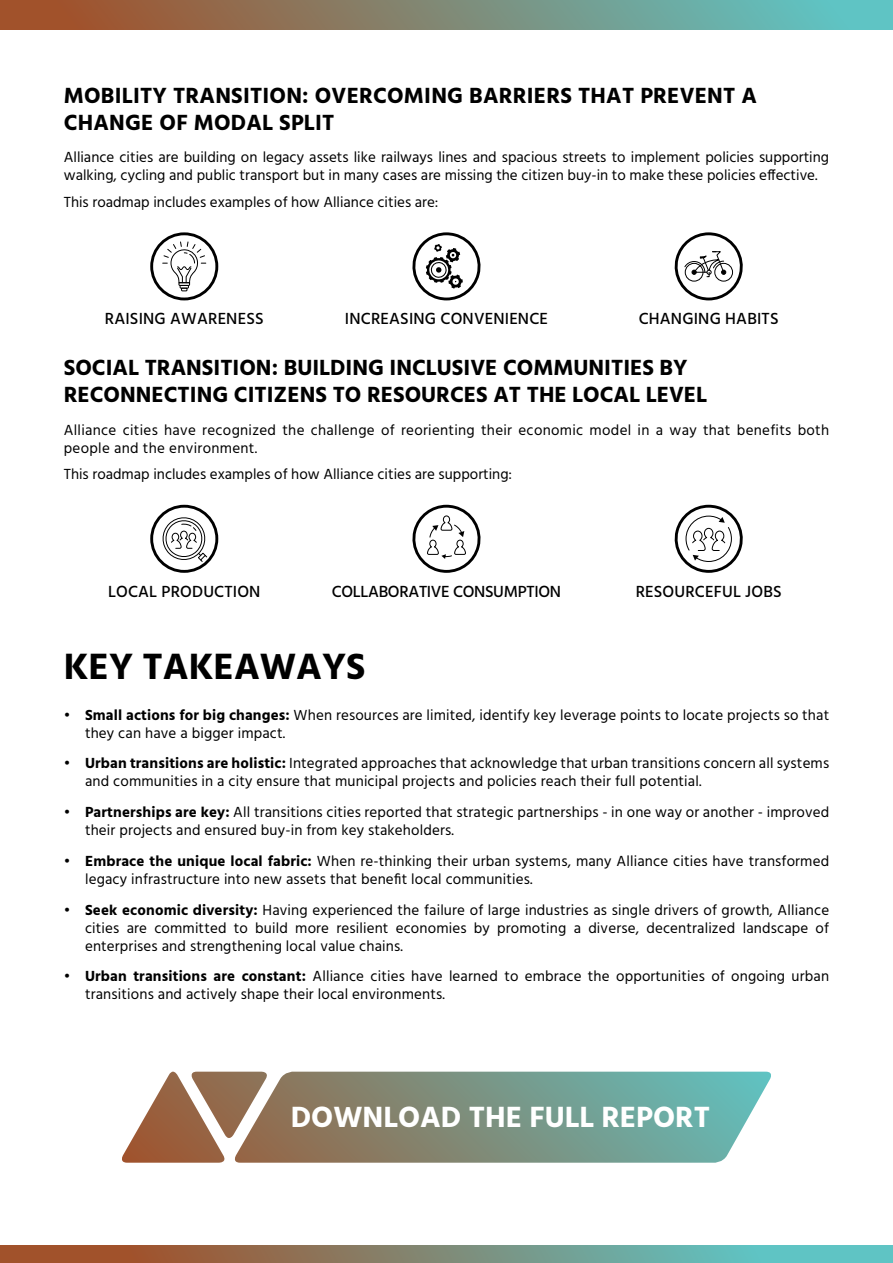
<style>
.page{position:relative;width:893px;height:1263px;background:#fff}
.page>*{position:absolute;margin:0;border:0;box-sizing:border-box;transform-origin:0 0}
.t1{font:700 37.5px "Hind";color:#000}
.t2{font:700 30px "Hind";color:#fff}
.t3{font:700 22.5px/27px "Hind";color:#000}
.t4{font:500 16.5px "Hind";letter-spacing:.01em;color:#000}
.t5{font:500 16.5px "Hind";letter-spacing:-.02em;color:#000}
.t6{font:15px/18px "Hind";letter-spacing:.01em;color:#000}
.s1{font-weight:700}
</style>
<div class="page">
<svg style="left:150px;top:232px;width:68px;height:68px"></svg>
<svg style="left:412px;top:232px;width:68px;height:68px"></svg>
<svg style="left:675px;top:232px;width:68px;height:68px"></svg>
<svg style="left:150px;top:505px;width:68px;height:68px"></svg>
<svg style="left:412px;top:505px;width:68px;height:68px"></svg>
<svg style="left:675px;top:505px;width:68px;height:68px"></svg>
<svg style="left:270px;top:1072px;width:501px;height:91px;background:#809a8b"></svg>
<svg style="left:122px;top:1072px;width:148px;height:91px"></svg>
<div style="left:0;top:0;width:893px;height:30px;background:linear-gradient(to right,#a54a21,#5bcacc)"></div>
<svg style="left:0;top:1246px;width:893px;height:17px;background:#7f8b77"></svg>
<h3 class="t3" style="left:64px;top:81px;width:695px">MOBILITY TRANSITION: OVERCOMING BARRIERS THAT PREVENT A<br>CHANGE OF MODAL SPLIT</h3>
<p class="t6" style="left:64px;top:149px;width:767px">Alliance cities are building on legacy assets like railways lines and spacious streets to implement policies supporting walking, cycling and public transport but in many cases are missing the citizen buy-in to make these policies effective.</p>
<p class="t6" style="left:64px;top:193px;width:376px">This roadmap includes examples of how Alliance cities are:</p>
<p class="t4" style="left:105px;top:308px;width:160px">RAISING AWARENESS</p>
<p class="t4" style="left:345px;top:308px;width:204px">INCREASING CONVENIENCE</p>
<p class="t4" style="left:639px;top:308px;width:141px">CHANGING HABITS</p>
<h3 class="t3" style="left:64px;top:354px;width:645px">SOCIAL TRANSITION: BUILDING INCLUSIVE COMMUNITIES BY<br>RECONNECTING CITIZENS TO RESOURCES AT THE LOCAL LEVEL</h3>
<p class="t6" style="left:64px;top:421px;width:767px">Alliance cities have recognized the challenge of reorienting their economic model in a way that benefits both people and the environment.</p>
<p class="t6" style="left:64px;top:466px;width:450px">This roadmap includes examples of how Alliance cities are supporting:</p>
<p class="t4" style="left:108px;top:580px;width:154px">LOCAL PRODUCTION</p>
<p class="t5" style="left:332px;top:580px;width:231px">COLLABORATIVE CONSUMPTION</p>
<p class="t4" style="left:636px;top:580px;width:148px">RESOURCEFUL JOBS</p>
<h1 class="t1" style="left:64px;top:644px;width:303px">KEY TAKEAWAYS</h1>
<p class="t6" style="left:85px;top:706px;width:746px;text-indent:-21px">• <span class="s1">Small actions for big changes:</span> When resources are limited, identify key leverage points to locate projects so that they can have a bigger impact.</p>
<p class="t6" style="left:85px;top:755px;width:746px;text-indent:-21px">• <span class="s1">Urban transitions are holistic:</span> Integrated approaches that acknowledge that urban transitions concern all systems and communities in a city ensure that municipal projects and policies reach their full potential.</p>
<p class="t6" style="left:85px;top:804px;width:746px;text-indent:-21px">• <span class="s1">Partnerships are key:</span> All transitions cities reported that strategic partnerships - in one way or another - improved their projects and ensured buy-in from key stakeholders.</p>
<p class="t6" style="left:85px;top:852px;width:746px;text-indent:-21px">• <span class="s1">Embrace the unique local fabric:</span> When re-thinking their urban systems, many Alliance cities have transformed legacy infrastructure into new assets that benefit local communities.</p>
<p class="t6" style="left:85px;top:901px;width:746px;text-align:justify;text-indent:-21px">• <span class="s1">Seek economic diversity:</span> Having experienced the failure of large industries as single drivers of growth, Alliance cities are committed to build more resilient economies by promoting a diverse, decentralized landscape of enterprises and strengthening local value chains.</p>
<p class="t6" style="left:85px;top:968px;width:746px;text-indent:-21px">• <span class="s1">Urban transitions are constant:</span> Alliance cities have learned to embrace the opportunities of ongoing urban transitions and actively shape their local environments.</p>
<h2 class="t2" style="left:291px;top:1099px;width:421px">DOWNLOAD THE FULL REPORT</h2>
</div>
